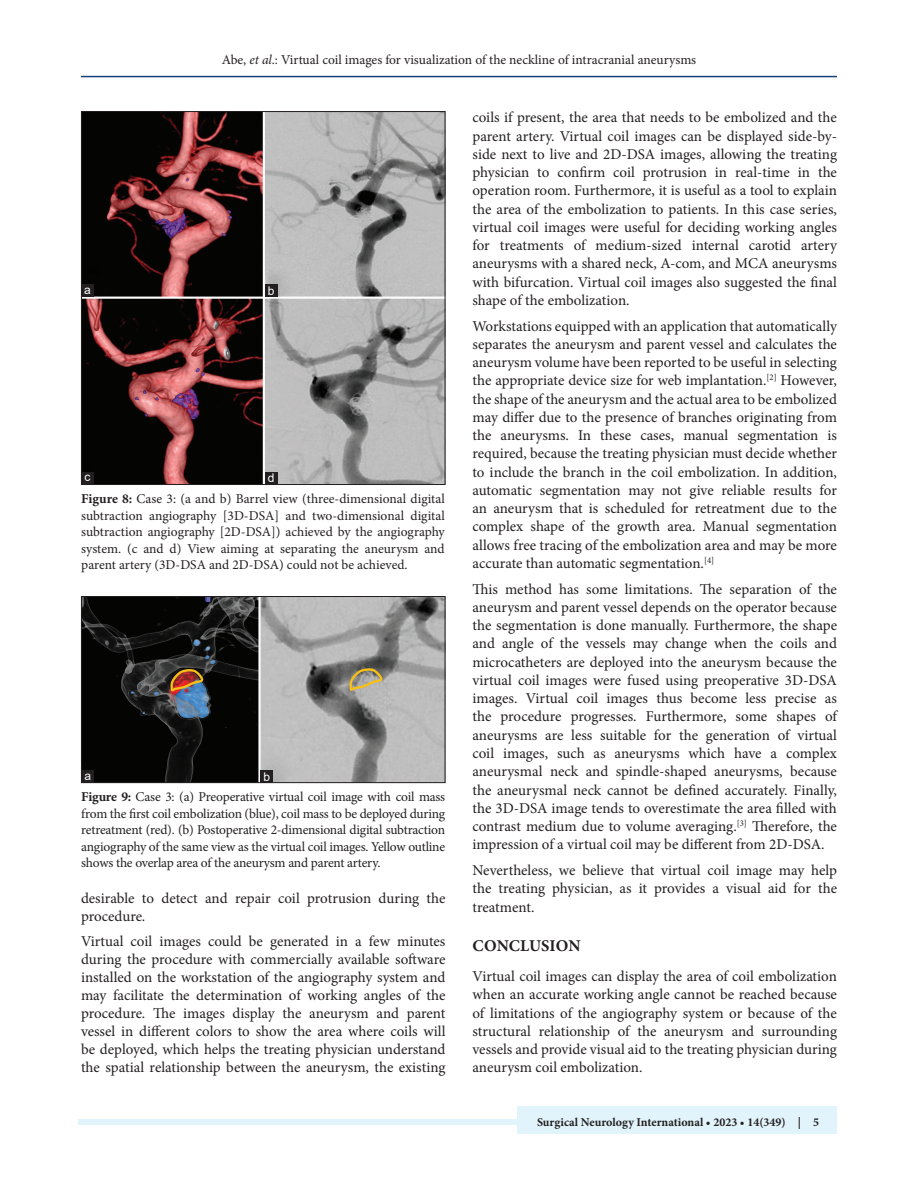
<style>
.page{position:relative;width:918px;height:1188px;background:#fff}
.page>*{position:absolute;margin:0;border:0;box-sizing:border-box;transform-origin:0 0}
.t1{font:700 16.5px "Minion Pro";color:#231f20}
.TX{font:15px/18.3px "Minion Pro";color:#231f20;text-align:justify}
.FGC{font:13.5px/16.5px "Minion Pro";letter-spacing:-.005em;color:#231f20;text-align:justify}
.t2{font:700 12px "Minion Pro";color:#231f20}
.LABEL{font:12px "Arial";color:#fff}
.s1{font-style:italic}
.s2{font-weight:700}
</style>
<div class="page">
<hr style="left:81px;top:76px;width:756px;height:1px;background:#164077">
<div style="left:78px;top:1119px;width:756px;height:6px;background:#e1f4fc"></div>
<div style="left:518px;top:1106px;width:319px;height:28px;background:#e1f4fc"></div>
<img style="left:83px;top:113px;width:360px;height:370px">
<div style="left:81px;top:111px;width:364px;height:374px;border:1px solid #231f20"></div>
<div style="left:265px;top:472px;width:12px;height:13px;background:#231f20"></div>
<div style="left:81px;top:472px;width:13px;height:13px;background:#231f20"></div>
<div style="left:265px;top:284px;width:12px;height:13px;background:#231f20"></div>
<div style="left:81px;top:284px;width:13px;height:13px;background:#231f20"></div>
<img style="left:83px;top:598px;width:360px;height:183px">
<div style="left:81px;top:596px;width:364px;height:187px;border:1px solid #231f20"></div>
<div style="left:260px;top:770px;width:13px;height:13px;background:#231f20"></div>
<div style="left:81px;top:770px;width:13px;height:13px;background:#231f20"></div>
<p class="FGC" style="left:222px;top:51px;width:476px">Abe, <span class="s1">et al</span>.: Virtual coil images for visualization of the neckline of intracranial aneurysms</p>
<p class="LABEL" style="left:84px;top:281px;width:8px">a</p>
<p class="LABEL" style="left:268px;top:282px;width:8px">b</p>
<p class="LABEL" style="left:85px;top:469px;width:7px">c</p>
<p class="LABEL" style="left:268px;top:470px;width:8px">d</p>
<p class="FGC" style="left:81px;top:491px;width:365px"><span class="s2">Figure 8:</span> Case 3: (a and b) Barrel view (three-dimensional digital subtraction angiography [3D-DSA] and two-dimensional digital subtraction angiography [2D-DSA]) achieved by the angiography system. (c and d) View aiming at separating the aneurysm and parent artery (3D-DSA and 2D-DSA) could not be achieved.</p>
<p class="LABEL" style="left:84px;top:767px;width:8px">a</p>
<p class="LABEL" style="left:263px;top:768px;width:8px">b</p>
<p class="FGC" style="left:81px;top:789px;width:366px"><span class="s2">Figure 9:</span> Case 3: (a) Preoperative virtual coil image with coil mass from the first coil embolization (blue), coil mass to be deployed during retreatment (red). (b) Postoperative 2-dimensional digital subtraction angiography of the same view as the virtual coil images. Yellow outline shows the overlap area of the aneurysm and parent artery.</p>
<p class="TX" style="left:81px;top:889px;width:366px">desirable to detect and repair coil protrusion during the procedure.</p>
<p class="TX" style="left:81px;top:933px;width:366px">Virtual coil images could be generated in a few minutes during the procedure with commercially available software installed on the workstation of the angiography system and may facilitate the determination of working angles of the procedure. The images display the aneurysm and parent vessel in different colors to show the area where coils will be deployed, which helps the treating physician understand the spatial relationship between the aneurysm, the existing</p>
<p class="TX" style="left:472px;top:108px;width:366px">coils if present, the area that needs to be embolized and the parent artery. Virtual coil images can be displayed side-by&shy;side next to live and 2D-DSA images, allowing the treating physician to confirm coil protrusion in real-time in the operation room. Furthermore, it is useful as a tool to explain the area of the embolization to patients. In this case series, virtual coil images were useful for deciding working angles for treatments of medium-sized internal carotid artery aneurysms with a shared neck, A-com, and MCA aneurysms with bifurcation. Virtual coil images also suggested the final shape of the embolization.</p>
<p class="TX" style="left:472px;top:317px;width:366px">Workstations equipped with an application that automatically separates the aneurysm and parent vessel and calculates the aneurysm volume have been reported to be useful in selecting the appropriate device size for web implantation.<sup>[2]</sup> However, the shape of the aneurysm and the actual area to be embolized may differ due to the presence of branches originating from the aneurysms. In these cases, manual segmentation is required, because the treating physician must decide whether to include the branch in the coil embolization. In addition, automatic segmentation may not give reliable results for an aneurysm that is scheduled for retreatment due to the complex shape of the growth area. Manual segmentation allows free tracing of the embolization area and may be more accurate than automatic segmentation.<sup>[4]</sup></p>
<p class="TX" style="left:472px;top:580px;width:366px">This method has some limitations. The separation of the aneurysm and parent vessel depends on the operator because the segmentation is done manually. Furthermore, the shape and angle of the vessels may change when the coils and microcatheters are deployed into the aneurysm because the virtual coil images were fused using preoperative 3D-DSA images. Virtual coil images thus become less precise as the procedure progresses. Furthermore, some shapes of aneurysms are less suitable for the generation of virtual coil images, such as aneurysms which have a complex aneurysmal neck and spindle-shaped aneurysms, because the aneurysmal neck cannot be defined accurately. Finally, the 3D-DSA image tends to overestimate the area filled with contrast medium due to volume averaging.<sup>[3]</sup> Therefore, the impression of a virtual coil may be different from 2D-DSA.</p>
<p class="TX" style="left:472px;top:861px;width:366px">Nevertheless, we believe that virtual coil image may help the treating physician, as it provides a visual aid for the treatment.</p>
<h1 class="t1" style="left:473px;top:934px;width:109px">CONCLUSION</h1>
<p class="TX" style="left:472px;top:967px;width:366px">Virtual coil images can display the area of coil embolization when an accurate working angle cannot be reached because of limitations of the angiography system or because of the structural relationship of the aneurysm and surrounding vessels and provide visual aid to the treating physician during aneurysm coil embolization.</p>
<p class="t2" style="left:537px;top:1113px;width:284px">Surgical Neurology International • 2023 • 14(349) | 5</p>
</div>
